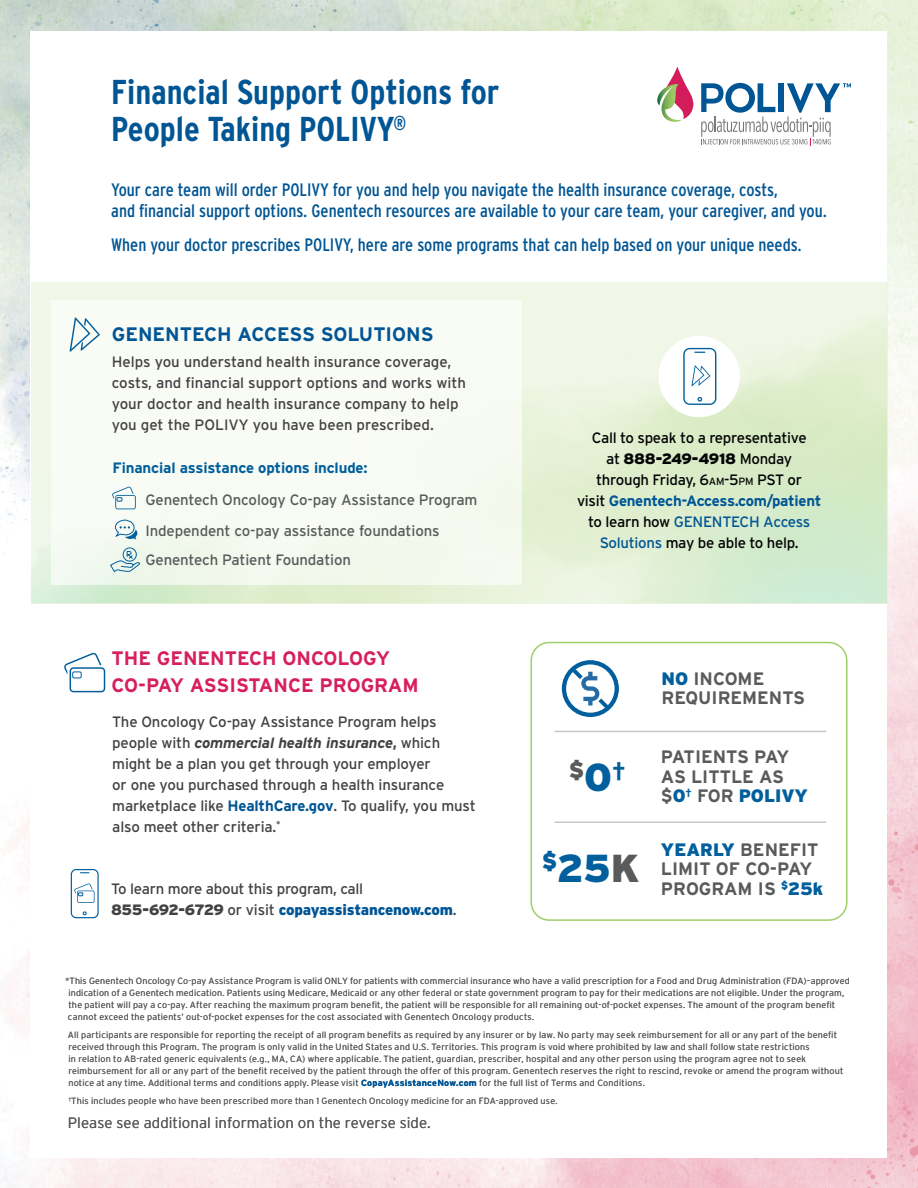
<style>
.page{position:relative;width:918px;height:1188px;background:#fff}
.page>*{position:absolute;margin:0;border:0;box-sizing:border-box;transform-origin:0 0}
.t1{font:900 39px "Interstate";color:#005f9c}
.t2{font:700 34.5px/37.5px "Interstate Condensed";color:#005594}
.t3{font:900 22.8px "Interstate";color:#595a5c}
.t4{font:700 19.5px/27px "Interstate";color:#d71f5d}
.t5{font:700 19.5px "Interstate";color:#005594}
.t6{font:18px/21px "Interstate Condensed";color:#005594}
.t7{font:700 18px/19.5px "Interstate";color:#595a5c}
.t8{font:15px/21px "Interstate";letter-spacing:-.01em;color:#424143}
.t9{font:15px/21px "Interstate";letter-spacing:-.02em;color:#020304;text-align:center}
.t10{font:15px/31.5px "Interstate";letter-spacing:-.01em;color:#595a5c}
.t11{font:300 15px "Interstate";letter-spacing:.005em;color:#595a5c}
.t12{font:700 15px "Interstate";letter-spacing:-.01em;color:#005f9c}
.t13{font:300 9px/12px "Interstate";letter-spacing:.02em;color:#595a5c}
.s1{font-weight:700;font-style:italic}
.s2{font-weight:700}
.s3{font-weight:700;color:#005594}
.s4{font-weight:900}
.s5{font-weight:900;color:#005594}
.s6{font-size:10.5px}
.s7{color:#005594}
.s8{font-size:39px;color:#005f9c}
.s9{font-weight:700;color:#005f9c}
.s10{color:#595a5c}
.s11{font-weight:900;color:#005f9c}
</style>
<div class="page">
<img style="left:0;top:0;width:918px;height:1188px">
<div style="left:31px;top:32px;width:856px;height:1126px;background:#fff"></div>
<svg style="left:31px;top:282px;width:856px;height:321px;background:#eef5e4"></svg>
<img style="left:522px;top:324px;width:365px;height:145px">
<svg style="left:537px;top:413px;width:350px;height:190px;background:#daedce"></svg>
<svg style="left:31px;top:542px;width:311px;height:61px;background:#d8edd0"></svg>
<div style="left:51px;top:300px;width:471px;height:285px;background:#f9fbf5"></div>
<svg style="left:701px;top:83px;width:150px;height:63px"></svg>
<svg style="left:657px;top:68px;width:36px;height:54px"></svg>
<svg style="left:562px;top:660px;width:57px;height:57px"></svg>
<svg style="left:112px;top:486px;width:24px;height:23px"></svg>
<svg style="left:64px;top:652px;width:41px;height:40px"></svg>
<div style="left:531px;top:642px;width:317px;height:279px;border:2px solid #a0ce68;border-radius:18px"></div>
<hr style="left:555px;top:731px;width:271px;height:1px;background:#c7c8ca">
<hr style="left:555px;top:821px;width:271px;height:2px;background:#c7c8ca">
<div style="left:123px;top:548px;width:14px;height:14px;border:1px solid #005f9c;border-radius:50%"></div>
<svg style="left:110px;top:551px;width:30px;height:22px"></svg>
<div style="left:71px;top:869px;width:28px;height:49px;border:1px solid #005f9c;border-radius:5px"></div>
<svg style="left:74px;top:883px;width:21px;height:20px"></svg>
<svg style="left:83px;top:911px;width:4px;height:4px"></svg>
<svg style="left:70px;top:318px;width:30px;height:34px"></svg>
<svg style="left:114px;top:519px;width:24px;height:21px"></svg>
<div style="left:659px;top:336px;width:81px;height:81px;background:#fff;border-radius:50%"></div>
<svg style="left:683px;top:348px;width:33px;height:57px"></svg>
<h2 class="t2" style="left:111px;top:73px;width:390px">Financial Support Options for<br>People Taking POLIVY<sup>®</sup></h2>
<h3 class="t6" style="left:111px;top:179px;width:717px">Your care team will order POLIVY for you and help you navigate the health insurance coverage, costs,<br>and financial support options. Genentech resources are available to your care team, your caregiver, and you.</h3>
<h3 class="t6" style="left:111px;top:234px;width:692px">When your doctor prescribes POLIVY, here are some programs that can help based on your unique needs.</h3>
<h3 class="t5" style="left:112px;top:322px;width:324px">GENENTECH ACCESS SOLUTIONS</h3>
<h3 class="t8" style="left:112px;top:351px;width:356px">Helps you understand health insurance coverage, costs, and financial support options and works with your doctor and health insurance company to help you get the POLIVY you have been prescribed.</h3>
<h3 class="t12" style="left:112px;top:459px;width:257px">Financial assistance options include:</h3>
<h3 class="t10" style="left:145px;top:484px;width:334px">Genentech Oncology Co-pay Assistance Program<br>Independent co-pay assistance foundations</h3>
<h3 class="t10" style="left:145px;top:544px;width:207px">Genentech Patient Foundation</h3>
<h3 class="t4" style="left:112px;top:645px;width:309px">THE GENENTECH ONCOLOGY<br>CO-PAY ASSISTANCE PROGRAM</h3>
<p class="t8" style="left:112px;top:711px;width:365px">The Oncology Co-pay Assistance Program helps people with <span class="s1">commercial health insurance</span><span class="s2">,</span> which might be a plan you get through your employer<br>or one you purchased through a health insurance marketplace like <span class="s3">HealthCare.gov</span>. To qualify, you must also meet other criteria.<sup>*</sup></p>
<h3 class="t8" style="left:111px;top:878px;width:347px">To learn more about this program, call<br><span class="s4">855-692-6729</span> or visit <span class="s5">copayassistancenow.com</span>.</h3>
<h3 class="t9" style="left:577px;top:427px;width:246px">Call to speak to a representative<br>at <span class="s4">888-249-4918</span> Monday<br>through Friday, 6<span class="s6">AM</span>-5<span class="s6">PM</span> PST or<br>visit <span class="s3">Genentech-Access.com/patient </span>to learn how <span class="s7">GENENTECH Access<br>Solutions</span> may be able to help.</h3>
<h3 class="t3" style="left:569px;top:757px;width:58px">$<span class="s8">0</span><span class="s9">†</span></h3>
<h1 class="t1" style="left:542px;top:846px;width:99px"><sup>$</sup>25<span class="s10">K</span></h1>
<h3 class="t7" style="left:662px;top:668px;width:145px"><span class="s11">NO</span> INCOME<br>REQUIREMENTS</h3>
<h3 class="t7" style="left:661px;top:747px;width:148px">PATIENTS PAY<br>AS LITTLE AS $<span class="s11">0</span><sup>†</sup> FOR <span class="s11">POLIVY</span></h3>
<h3 class="t7" style="left:661px;top:839px;width:164px"><span class="s11">YEARLY</span> BENEFIT<br>LIMIT OF CO-PAY<br>PROGRAM IS <sup>$</sup><span class="s11">25k</span></h3>
<p class="t13" style="left:68px;top:974px;width:783px;text-indent:-3px">*This Genentech Oncology Co-pay Assistance Program is valid ONLY for patients with commercial insurance who have a valid prescription for a Food and Drug Administration (FDA)–approved indication of a Genentech medication. Patients using Medicare, Medicaid or any other federal or state government program to pay for their medications are not eligible. Under the program, the patient will pay a co-pay. After reaching the maximum program benefit, the patient will be responsible for all remaining out-of-pocket expenses. The amount of the program benefit cannot exceed the patients’ out-of-pocket expenses for the cost associated with Genentech Oncology products.</p>
<p class="t13" style="left:68px;top:1028px;width:777px">All participants are responsible for reporting the receipt of all program benefits as required by any insurer or by law. No party may seek reimbursement for all or any part of the benefit received through this Program. The program is only valid in the United States and U.S. Territories. This program is void where prohibited by law and shall follow state restrictions<br>in relation to AB-rated generic equivalents (e.g., MA, CA) where applicable. The patient, guardian, prescriber, hospital and any other person using the program agree not to seek reimbursement for all or any part of the benefit received by the patient through the offer of this program. Genentech reserves the right to rescind, revoke or amend the program without notice at any time. Additional terms and conditions apply. Please visit <span class="s3">CopayAssistanceNow.com</span> for the full list of Terms and Conditions.</p>
<p class="t13" style="left:68px;top:1094px;width:491px"><sup>†</sup>This includes people who have been prescribed more than 1 Genentech Oncology medicine for an FDA-approved use.</p>
<h3 class="t11" style="left:68px;top:1114px;width:364px">Please see additional information on the reverse side.</h3>
</div>
